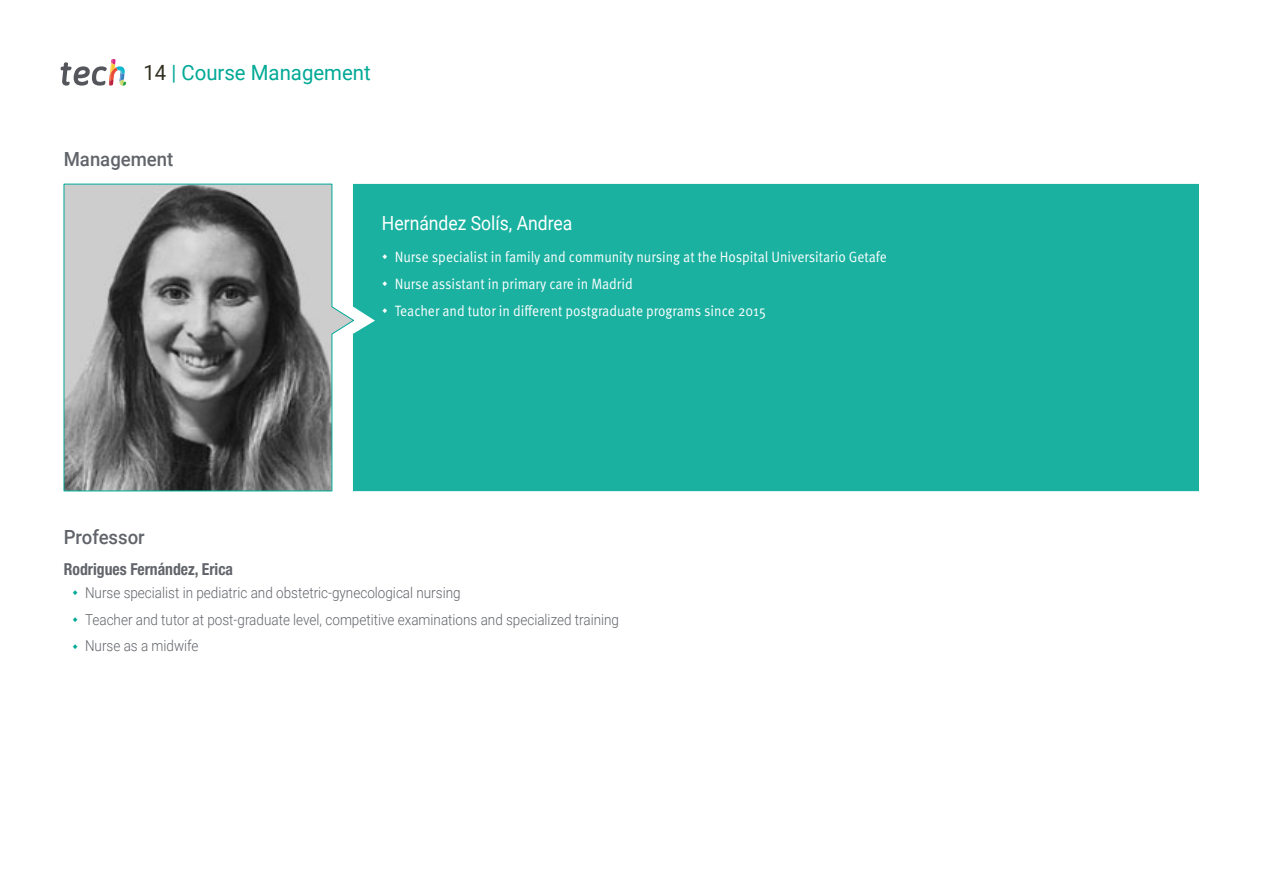
<style>
.page{position:relative;width:1263px;height:893px;background:#fff}
.page>*{position:absolute;margin:0;border:0;box-sizing:border-box;transform-origin:0 0}
.t1{font:21px "Roboto";color:#00a996}
.t2{font:19.5px "Roboto";color:#fff;scale:.9 1}
.t3{font:500 19.5px "Roboto";color:#61646a;scale:.95 1}
.t4{font:700 condensed 16.5px "Helvetica Neue LT Std";color:#61646a;scale:.95 1}
.t5{font:15px/26.7px "Meta Pro";color:#fff;scale:.9 1}
.t6{font:300 15px/26.7px "Roboto";color:#61646a;scale:.9 1}
.s1{color:#312e20}
</style>
<div class="page">
<svg style="left:61px;top:59px;width:65px;height:27px"></svg>
<div style="left:354px;top:184px;width:845px;height:307px;background:#1ab1a0"></div>
<svg style="left:64px;top:184px;width:290px;height:307px;background:#838585"></svg>
<svg style="left:383px;top:254px;width:4px;height:5px"></svg>
<svg style="left:383px;top:281px;width:4px;height:5px"></svg>
<svg style="left:383px;top:308px;width:4px;height:5px"></svg>
<h1 class="t1" style="left:144px;top:57px;width:229px"><span class="s1">14</span> | Course Management</h1>
<h2 class="t3" style="left:64px;top:145px;width:117px">Management</h2>
<h2 class="t2" style="left:382px;top:210px;width:213px">Hernández Solís, Andrea</h2>
<p class="t5" style="left:395px;top:244px;width:548px">Nurse specialist in family and community nursing at the Hospital Universitario Getafe<br>Nurse assistant in primary care in Madrid<br>Teacher and tutor in different postgraduate programs since 2015</p>
<h2 class="t3" style="left:64px;top:524px;width:87px">Professor</h2>
<p class="t4" style="left:64px;top:560px;width:180px">Rodrigues Fernández, Erica</p>
<p class="t6" style="left:85px;top:578px;width:595px">Nurse specialist in pediatric and obstetric-gynecological nursing<br>Teacher and tutor at post-graduate level, competitive examinations and specialized training<br>Nurse as a midwife</p>
</div>
